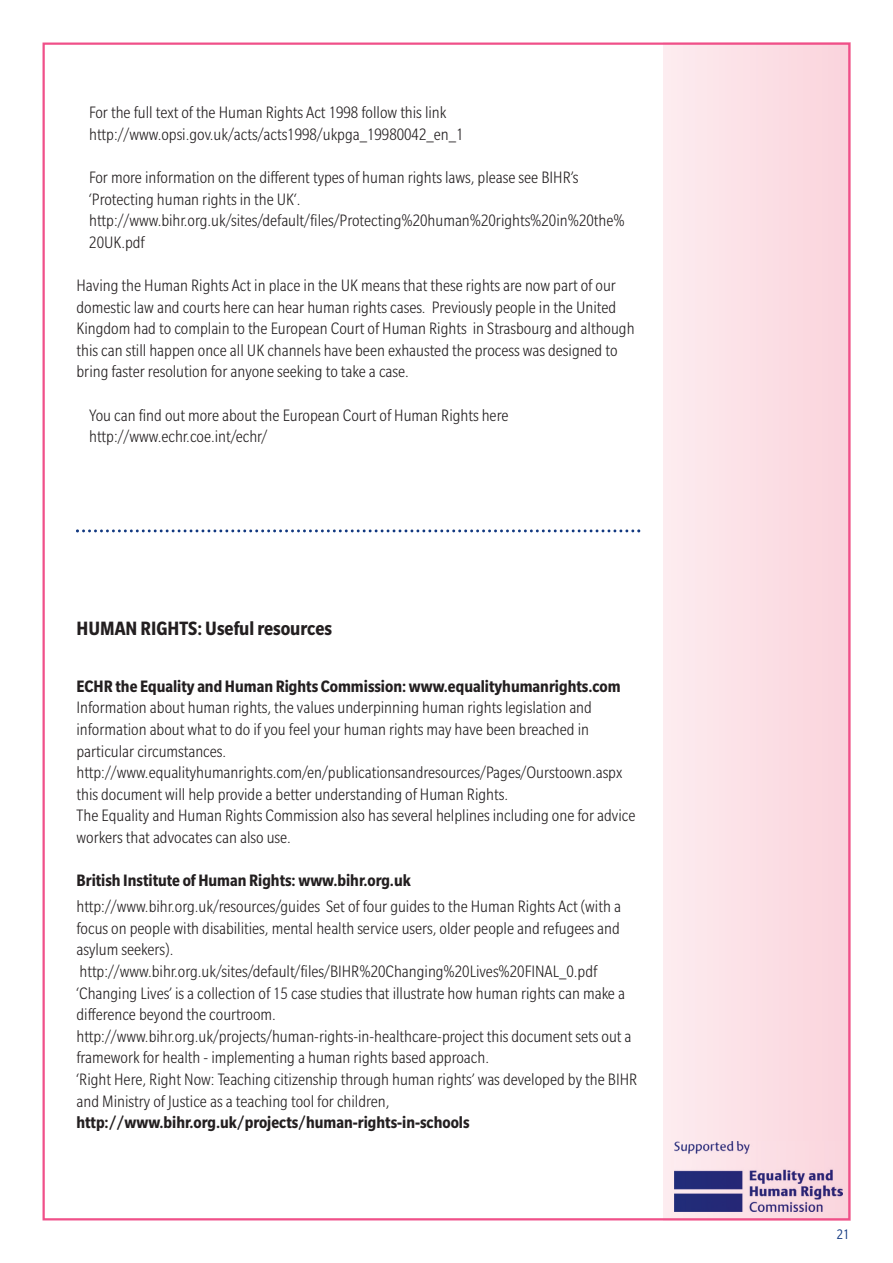
<style>
.page{position:relative;width:893px;height:1263px;background:#fff}
.page>*{position:absolute;margin:0;border:0;box-sizing:border-box;transform-origin:0 0}
.t1{font:700 condensed 21px "Slate";color:#231f20}
.t2{font:300 condensed 18px/21.6px "Slate";color:#231f20}
.t3{font:700 condensed 18px "Slate";color:#231f20}
.t4{font:condensed 15px "Slate";color:#113880}
</style>
<div class="page">
<div style="left:663px;top:43px;width:187px;height:1177px;background:#fcdfe6"></div>
<svg style="left:76px;top:529px;width:564px;height:3px"></svg>
<img style="left:674px;top:1141px;width:168px;height:70px">
<p class="t2" style="left:89px;top:103px;width:376px">For the full text of the Human Rights Act 1998 follow this link http://www.opsi.gov.uk/acts/acts1998/ukpga_19980042_en_1</p>
<p class="t2" style="left:89px;top:168px;width:537px">For more information on the different types of human rights laws, please see BIHR’s ‘Protecting human rights in the UK‘. http://www.bihr.org.uk/sites/default/files/Protecting%20human%20rights%20in%20the% 20UK.pdf</p>
<p class="t2" style="left:77px;top:276px;width:559px">Having the Human Rights Act in place in the UK means that these rights are now part of our domestic law and courts here can hear human rights cases. Previously people in the United Kingdom had to complain to the European Court of Human Rights in Strasbourg and although this can still happen once all UK channels have been exhausted the process was designed to bring faster resolution for anyone seeking to take a case.</p>
<p class="t2" style="left:89px;top:405px;width:421px">You can find out more about the European Court of Human Rights here http://www.echr.coe.int/echr/</p>
<p class="t1" style="left:77px;top:621px;width:257px">HUMAN RIGHTS: Usefulresources</p>
<p class="t3" style="left:77px;top:680px;width:546px">ECHR the Equality and Human Rights Commission:www.equalityhumanrights.com</p>
<p class="t2" style="left:77px;top:698px;width:560px">Information about human rights, the values underpinning human rights legislation and information about what to do if you feel your human rights may have been breached in particular circumstances. http://www.equalityhumanrights.com/en/publicationsandresources/Pages/Ourstoown.aspx this document will help provide a better understanding of Human Rights.<br>The Equality and Human Rights Commission also has several helplines including one for advice workers that advocates can also use.</p>
<p class="t3" style="left:77px;top:874px;width:336px">British Institute of Human Rights:www.bihr.org.uk</p>
<p class="t2" style="left:77px;top:897px;width:562px">http://www.bihr.org.uk/resources/guides Set of four guides to the Human Rights Act (with a focus on people with disabilities, mental health service users, older people and refugees and asylum seekers). http://www.bihr.org.uk/sites/default/files/BIHR%20Changing%20Lives%20FINAL_0.pdf ‘Changing Lives’ is a collection of 15 case studies that illustrate how human rights can make a difference beyond the courtroom. http://www.bihr.org.uk/projects/human-rights-in-healthcare-project this document sets out a framework for health - implementing a human rights based approach.<br>‘Right Here, Right Now: Teaching citizenship through human rights’ was developed by the BIHR and Ministry of Justice as a teaching tool for children,</p>
<p class="t3" style="left:77px;top:1116px;width:394px">http://www.bihr.org.uk/projects/human-rights-in-schools</p>
<p class="t4" style="left:837px;top:1229px;width:14px">21</p>
</div>
